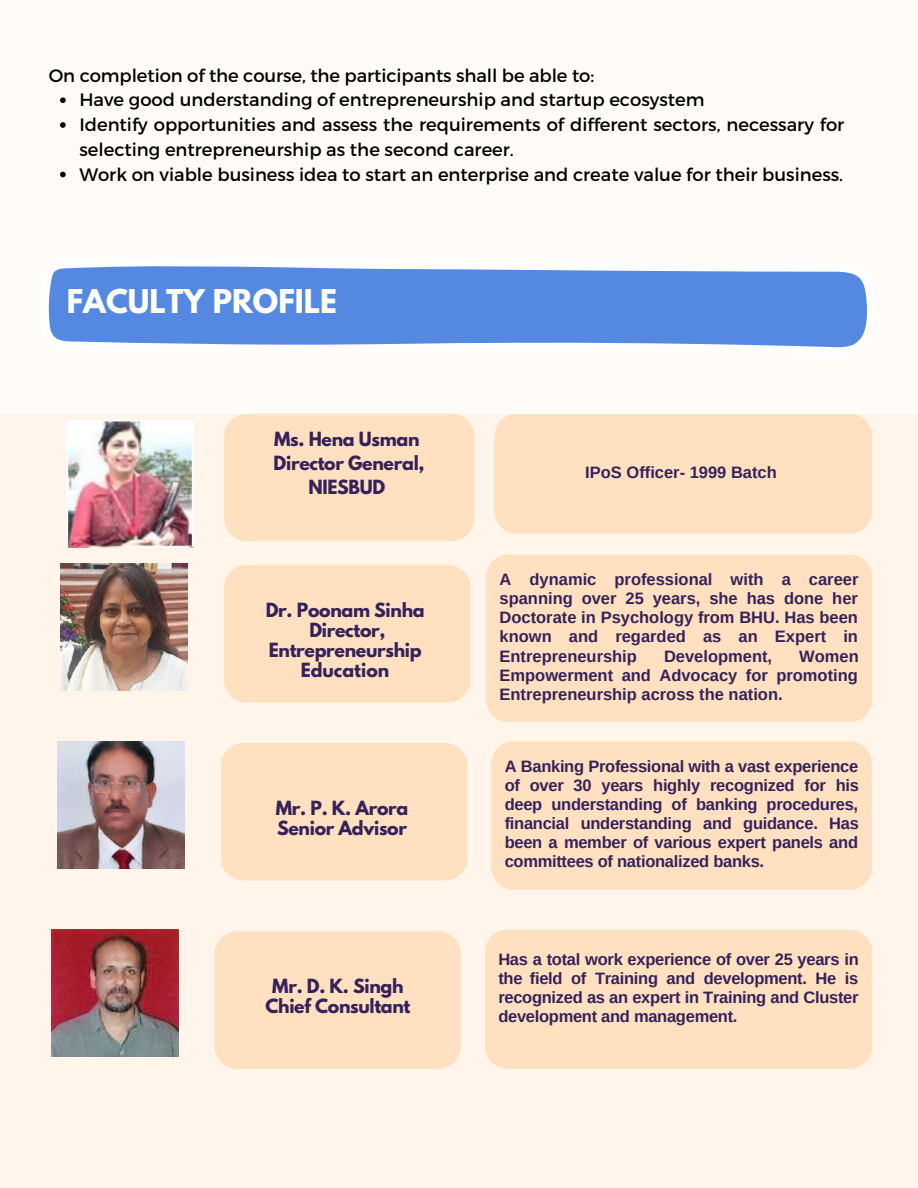
<style>
.page{position:relative;width:918px;height:1188px;background:#fffbf6}
.page>*{position:absolute;margin:0;border:0;box-sizing:border-box;transform-origin:0 0}
.t1{font:700 29.1px "League Spartan";color:#fff}
.t2{font:18px/24.8px "Montserrat";color:#000}
.t3{font:700 17.4px/20.2px "League Spartan";letter-spacing:-.015em;color:#352259;text-align:center}
.t4{font:700 16.5px/19.2px "Arimo";color:#352259;text-align:justify}
</style>
<div class="page">
<svg style="left:48px;top:266px;width:819px;height:82px;background:#6594e3"></svg>
<div style="left:0;top:414px;width:918px;height:774px;background:#fff5ea"></div>
<div style="left:224px;top:414px;width:250px;height:127px;background:#ffe1c1;border-radius:22px"></div>
<div style="left:224px;top:565px;width:247px;height:137px;background:#ffe1c1;border-radius:22px"></div>
<div style="left:494px;top:414px;width:378px;height:120px;background:#ffe1c1;border-radius:22px"></div>
<img style="left:67px;top:421px;width:127px;height:127px">
<svg style="left:60px;top:97px;width:6px;height:6px"></svg>
<svg style="left:60px;top:122px;width:6px;height:6px"></svg>
<svg style="left:60px;top:172px;width:6px;height:5px"></svg>
<img style="left:61px;top:563px;width:127px;height:127px">
<div style="left:486px;top:555px;width:386px;height:167px;background:#ffe1c1;border-radius:22px"></div>
<div style="left:221px;top:743px;width:246px;height:137px;background:#ffe1c1;border-radius:22px"></div>
<img style="left:58px;top:741px;width:126px;height:127px">
<div style="left:491px;top:741px;width:381px;height:149px;background:#ffe1c1;border-radius:22px"></div>
<div style="left:215px;top:931px;width:246px;height:137px;background:#ffe1c1;border-radius:22px"></div>
<img style="left:51px;top:930px;width:127px;height:127px">
<div style="left:485px;top:930px;width:387px;height:139px;background:#ffe1c1;border-radius:22px"></div>
<p class="t2" style="left:49px;top:62px;width:547px">On completion of the course, the participants shall be able to:</p>
<p class="t2" style="left:79px;top:87px;width:767px">Have good understanding of entrepreneurship and startup ecosystem<br>Identify opportunities and assess the requirements of different sectors, necessary for selecting entrepreneurship as the second career.<br>Work on viable business idea to start an enterprise and create value for their business.</p>
<h1 class="t1" style="left:67px;top:286px;width:272px">FACULTY PROFILE</h1>
<p class="t3" style="left:274px;top:430px;width:152px;line-height:23.7px">Ms. Hena Usman<br>Director General,<br>NIESBUD</p>
<p class="t3" style="left:266px;top:602px;width:160px">Dr. Poonam Sinha<br>Director,<br>Entrepreneurship<br>Education</p>
<p class="t3" style="left:276px;top:800px;width:134px;text-align:left">Mr. P. K. Arora<br>Senior Advisor</p>
<p class="t3" style="left:265px;top:978px;width:146px">Mr. D. K. Singh<br>Chief Consultant</p>
<p class="t4" style="left:585px;top:463px;width:193px">IPoS Officer- 1999 Batch</p>
<p class="t4" style="left:500px;top:570px;width:360px">A dynamic professional with a career spanning over 25 years, she has done her Doctorate in Psychology from BHU. Has been known and regarded as an Expert in Entrepreneurship</p>
<p class="t4" style="left:664px;top:646px;width:110px">Development,</p>
<p class="t4" style="left:500px;top:646px;width:361px;text-indent:300px">Women Empowerment and Advocacy for promoting Entrepreneurship across the nation.</p>
<p class="t4" style="left:505px;top:756px;width:356px">A Banking Professional with a vast experience of over 30 years highly recognized for his deep understanding of banking procedures, financial understanding and guidance. Has been a member of various expert panels and committees of nationalized banks.</p>
<p class="t4" style="left:498px;top:949px;width:362px">Has a total work experience of over 25 years in the field of Training and development. He is recognized as an expert in Training and Cluster development and management.</p>
</div>
